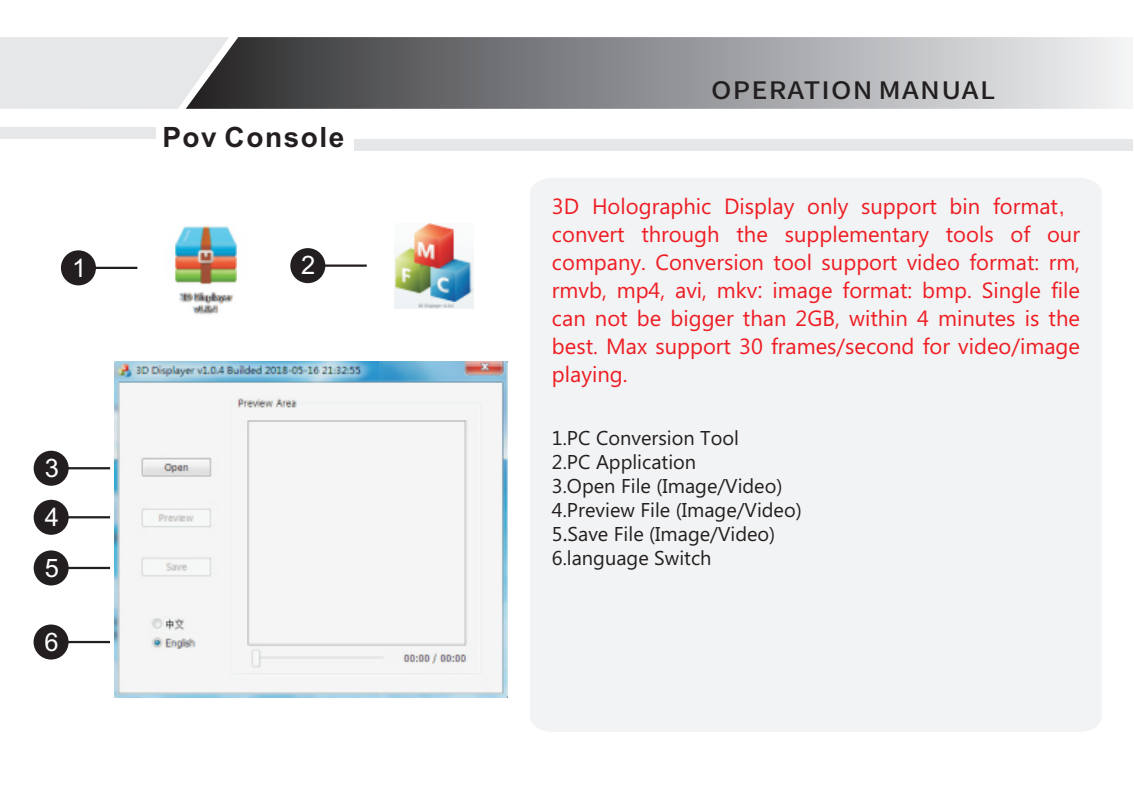
<style>
.page{position:relative;width:1134px;height:794px;background:#fff}
.page>*{position:absolute;margin:0;border:0;box-sizing:border-box;transform-origin:0 0}
.t1{font:700 28px "Arial";letter-spacing:.055em;color:#231f20}
.t2{font:25.6px/50.8px "Arial";color:#fff}
.t3{font:24px "Source Han Sans";letter-spacing:.045em;color:#231f20;scale:1.13 1}
.t4{font:22px/28px "Microsoft Phags Pa";color:#ee1d23;text-align:justify}
.t5{font:20px/24px "Microsoft Phags Pa";color:#231f20}
.s1{font-family:"Hiragino Sans GB W3"}
.s2{font-family:"Microsoft Ya Hei";font-size:17.6px}
.s3{font-family:"Microsoft Ya Hei"}
</style>
<div class="page">
<div style="left:354px;top:139px;width:779px;height:11px;background:#e6e7e9"></div>
<div style="left:0;top:128px;width:155px;height:11px;background:#e6e7e9"></div>
<div style="left:0;top:37px;width:186px;height:72px;background:#e6e7e9"></div>
<svg style="left:186px;top:37px;width:946px;height:72px;background:#949598"></svg>
<img style="left:175px;top:226px;width:62px;height:89px">
<img style="left:394px;top:223px;width:80px;height:86px">
<img style="left:378px;top:362px;width:129px;height:335px">
<img style="left:114px;top:362px;width:264px;height:335px">
<div style="left:34px;top:451px;width:35px;height:35px;background:#231f20;border-radius:50%"></div>
<div style="left:61px;top:250px;width:35px;height:35px;background:#231f20;border-radius:50%"></div>
<div style="left:290px;top:248px;width:35px;height:35px;background:#231f20;border-radius:50%"></div>
<svg style="left:68px;top:466px;width:43px;height:4px"></svg>
<svg style="left:95px;top:266px;width:43px;height:4px"></svg>
<svg style="left:325px;top:263px;width:42px;height:5px"></svg>
<svg style="left:69px;top:516px;width:42px;height:3px"></svg>
<div style="left:34px;top:500px;width:35px;height:35px;background:#231f20;border-radius:50%"></div>
<svg style="left:69px;top:566px;width:42px;height:4px"></svg>
<div style="left:34px;top:550px;width:35px;height:35px;background:#231f20;border-radius:50%"></div>
<svg style="left:69px;top:640px;width:41px;height:4px"></svg>
<div style="left:34px;top:624px;width:35px;height:35px;background:#231f20;border-radius:50%"></div>
<div style="left:530px;top:178px;width:571px;height:554px;background:#f2f3f4"></div>
<p class="t1" style="left:162px;top:126px;width:184px">Pov Console</p>
<p class="t2" style="left:72px;top:245px;width:16px">1</p>
<p class="t2" style="left:301px;top:242px;width:16px">2</p>
<p class="t2" style="left:45px;top:445px;width:16px">3</p>
<p class="t2" style="left:45px;top:494px;width:16px">4<br>5</p>
<p class="t2" style="left:45px;top:619px;width:16px">6</p>
<p class="t3" style="left:711px;top:77px;width:253px">OPERATION MANUAL</p>
<p class="t4" style="left:552px;top:194px;width:530px">3D Holographic Display only support bin format<span class="s1">，</span>convert through the supplementary tools of our company. Conversion tool support video format: rm, rmvb, mp4, avi, mkv<span class="s1">:</span> image format: bmp. Single file can not be bigger than 2GB, within 4 minutes is the best. Max support 30 frames/second for video/image playing.</p>
<p class="t5" style="left:552px;top:428px;width:251px">1<span class="s2">.</span>PC Conversion Tool<br>2<span class="s2">.</span>PC Application<br>3<span class="s2">.</span>Open File (Image/Video)<br>4<span class="s2">.</span>Preview File (Image/Video)<br>5<span class="s3">.</span>Save File (Image/Video)<br>6<span class="s2">.</span>language Switch</p>
</div>
